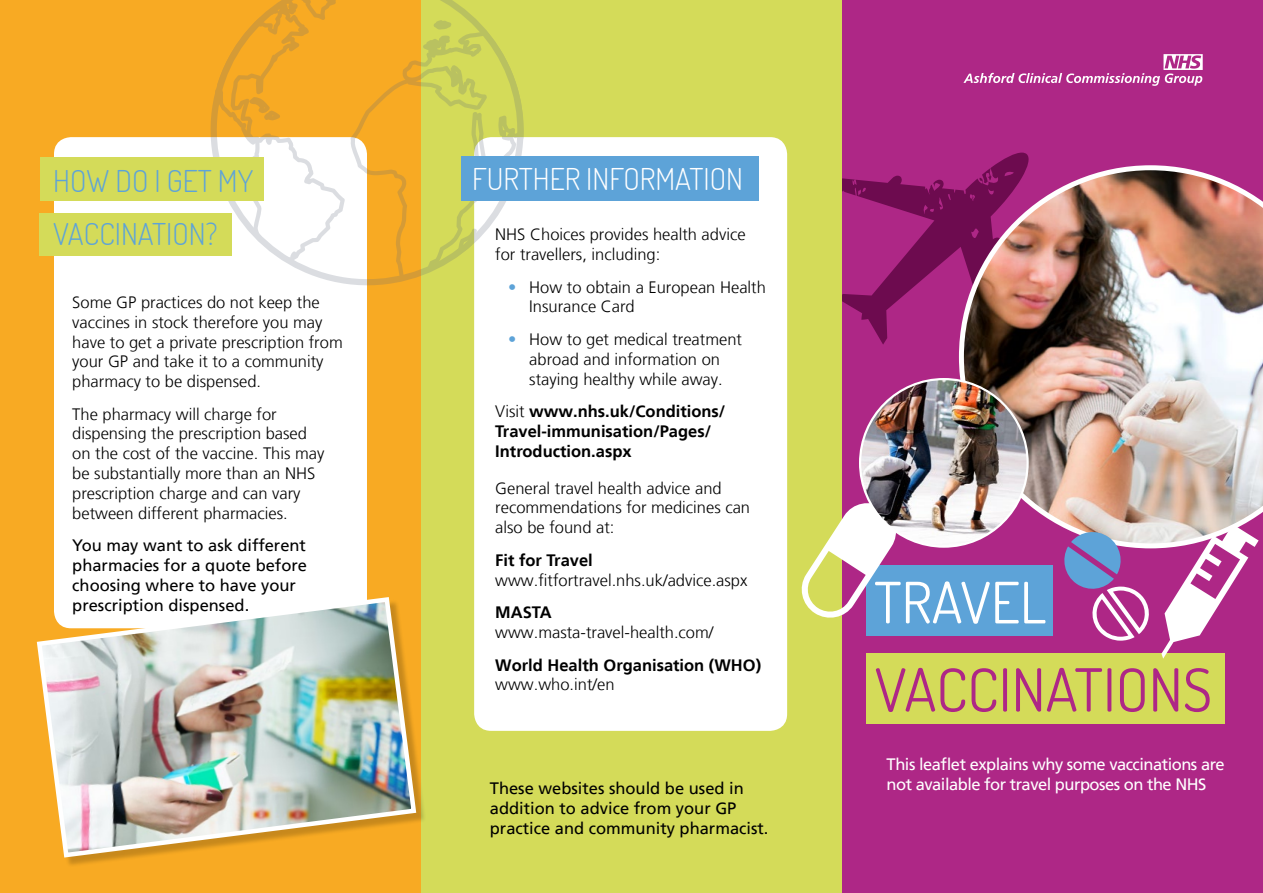
<style>
.page{position:relative;width:1263px;height:893px;background:#fff}
.page>*{position:absolute;margin:0;border:0;box-sizing:border-box;transform-origin:0 0}
.t1{font:59.4px "Dosis";color:#ae2786}
.t2{font:57px "Dosis";color:#fff}
.t3{font:300 30px/53.1px "Dosis";color:#5da3d8}
.t4{font:300 30px "Dosis";color:#fff}
.t5{font:300 16.5px/19.8px "Frutiger LT";color:#000}
.t6{font:16.5px/19.8px "Frutiger LT";color:#000}
.t7{font:700 16.5px/19.8px "Frutiger LT";color:#000}
.t8{font:16.5px/19.8px "Frutiger LT";letter-spacing:-.03em;color:#fff}
.s1{color:#5da3d8}
.s2{font-weight:300}
</style>
<div class="page">
<div style="left:842px;top:0;width:421px;height:893px;background:#ae2786"></div>
<svg style="left:963px;top:54px;width:240px;height:32px"></svg>
<div style="left:421px;top:0;width:421px;height:893px;background:#d4db59"></div>
<div style="left:474px;top:137px;width:313px;height:594px;background:#fff;border-radius:17px"></div>
<div style="left:0;top:0;width:421px;height:893px;background:#f8aa23"></div>
<div style="left:54px;top:137px;width:313px;height:491px;background:#fff;border-radius:17px"></div>
<div style="left:39px;top:599px;width:387px;height:269px;background:#000;opacity:.2"></div>
<img style="left:36px;top:597px;width:383px;height:263px">
<svg style="left:201px;top:0;width:332px;height:295px"></svg>
<div style="left:866px;top:653px;width:359px;height:70px;background:#d4db59"></div>
<div style="left:866px;top:565px;width:187px;height:71px;background:#5da3d8"></div>
<svg style="left:1161px;top:548px;width:88px;height:111px"></svg>
<div style="left:40px;top:157px;width:224px;height:44px;background:#d4db59"></div>
<div style="left:39px;top:213px;width:193px;height:42px;background:#d4db59"></div>
<div style="left:461px;top:156px;width:297px;height:45px;background:#5da3d8"></div>
<svg style="left:801px;top:499px;width:99px;height:119px"></svg>
<svg style="left:842px;top:153px;width:187px;height:204px"></svg>
<img style="left:959px;top:165px;width:304px;height:383px">
<img style="left:860px;top:379px;width:167px;height:168px;border-radius:84px">
<svg style="left:1061px;top:529px;width:91px;height:112px"></svg>
<h3 class="t3" style="left:53px;top:153px;width:202px">HOW DO I GET MY<br>VACCINATION?</h3>
<h3 class="t4" style="left:472px;top:159px;width:272px">FURTHER INFORMATION</h3>
<p class="t5" style="left:495px;top:225px;width:252px">NHS Choices provides health advice for travellers, including:</p>
<p class="t5" style="left:529px;top:277px;width:238px;text-indent:-21px"><span class="s1">•</span> How to obtain a European Health<br>Insurance Card</p>
<p class="t5" style="left:508px;top:330px;width:235px;text-align:center"><span class="s1">•</span> How to get medical treatment abroad and information on staying healthy while away.</p>
<p class="t7" style="left:495px;top:402px;width:232px"><span class="s2">Visit</span> www.nhs.uk/Conditions/<br>Travel-immunisation/Pages/<br>Introduction.aspx</p>
<p class="t5" style="left:495px;top:478px;width:256px">General travel health advice and recommendations for medicines can also be found at:</p>
<p class="t7" style="left:495px;top:550px;width:99px">Fit for Travel</p>
<p class="t5" style="left:495px;top:570px;width:254px">www.fitfortravel.nhs.uk/advice.aspx</p>
<p class="t7" style="left:495px;top:603px;width:58px">MASTA</p>
<p class="t5" style="left:495px;top:623px;width:220px">www.masta-travel-health.com/</p>
<p class="t7" style="left:495px;top:655px;width:267px">World Health Organisation (WHO)</p>
<p class="t5" style="left:495px;top:675px;width:121px">www.who.int/en</p>
<p class="t5" style="left:72px;top:293px;width:272px">Some GP practices do not keep the vaccines in stock therefore you may have to get a private prescription from your GP and take it to a community pharmacy to be dispensed.</p>
<p class="t5" style="left:72px;top:404px;width:254px">The pharmacy will charge for dispensing the prescription based on the cost of the vaccine. This may be substantially more than an NHS prescription charge and can vary between different pharmacies.</p>
<p class="t6" style="left:72px;top:536px;width:236px">You may want to ask different pharmacies for a quote before choosing where to have your prescription dispensed.</p>
<p class="t6" style="left:490px;top:779px;width:280px">These websites should be used in addition to advice from your GP practice and community pharmacist.</p>
<h2 class="t2" style="left:874px;top:565px;width:174px">TRAVEL</h2>
<h1 class="t1" style="left:875px;top:651px;width:339px">VACCINATIONS</h1>
<p class="t8" style="left:887px;top:755px;width:340px">This leaflet explains why some vaccinations are not available for travel purposes on the NHS</p>
</div>
